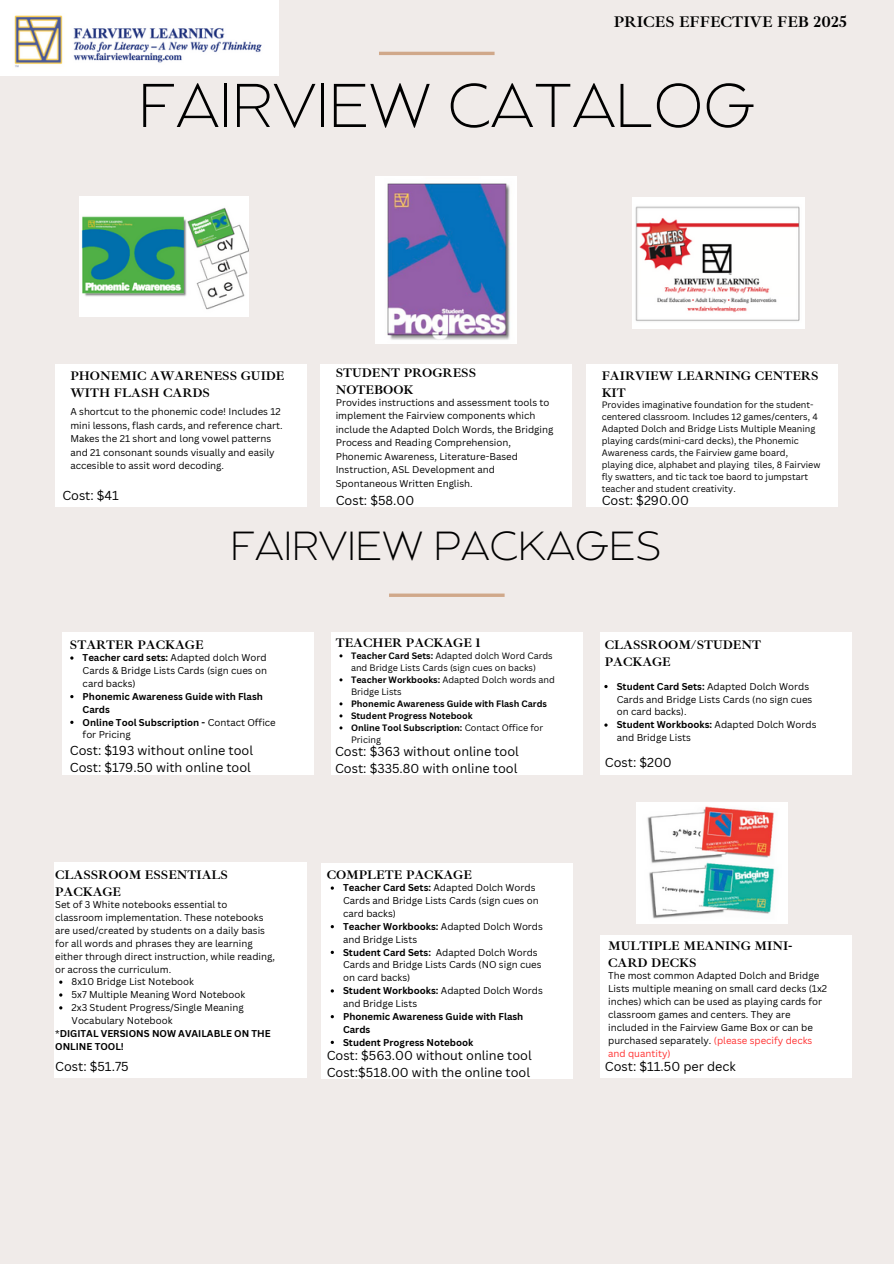
<style>
.page{position:relative;width:894px;height:1264px;background:#fff}
.page>*{position:absolute;margin:0;border:0;box-sizing:border-box;transform-origin:0 0}
.t1{font:200 61.5px "Balgin";color:#000}
.t2{font:200 40.5px "Balgin";color:#000}
.t3{font:700 15.75px "Ibarra Real Nova";color:#000}
.t4{font:700 12.75px/17px "Ibarra Real Nova";color:#000}
.t5{font:12.6px/16.8px "Canva Sans";color:#000}
.t6{font:9.6px/12.9px "Canva Sans";color:#000}
.t7{font:700 9.6px/12.9px "Canva Sans";color:#000}
.t8{font:9px/12px "Canva Sans";color:#000}
.t9{font:700 9px/12px "Canva Sans";color:#000}
.s1{font-weight:700}
.s2{font-weight:400}
.s3{color:#ff3131}
</style>
<div class="page">
<div style="left:0;top:0;width:893px;height:1263px;background:#f0ebe9"></div>
<div style="left:55px;top:364px;width:252px;height:143px;background:#fff"></div>
<div style="left:62px;top:632px;width:252px;height:142px;background:#fff"></div>
<div style="left:54px;top:862px;width:252px;height:216px;background:#fff"></div>
<div style="left:320px;top:364px;width:252px;height:143px;background:#fff"></div>
<div style="left:331px;top:632px;width:252px;height:142px;background:#fff"></div>
<div style="left:321px;top:862px;width:251px;height:216px;background:#fff"></div>
<div style="left:586px;top:364px;width:251px;height:143px;background:#fff"></div>
<div style="left:600px;top:632px;width:251px;height:142px;background:#fff"></div>
<div style="left:600px;top:935px;width:251px;height:143px;background:#fff"></div>
<hr style="left:379px;top:52px;width:115px;height:3px;background:#d0a88a">
<img style="left:80px;top:196px;width:168px;height:121px">
<img style="left:375px;top:176px;width:141px;height:168px">
<img style="left:632px;top:198px;width:172px;height:130px">
<svg style="left:389px;top:593px;width:115px;height:4px"></svg>
<img style="left:636px;top:802px;width:151px;height:121px">
<svg style="left:330px;top:950px;width:4px;height:4px"></svg>
<img style="left:0;top:0;width:278px;height:75px">
<p class="t3" style="left:613px;top:12px;width:234px">PRICES EFFECTIVE FEB 2025</p>
<p class="t1" style="left:138px;top:81px;width:618px">FAIRVIEW CATALOG</p>
<p class="t4" style="left:70px;top:367px;width:215px">PHONEMIC AWARENESS GUIDE<br>WITH FLASH CARDS</p>
<h5 class="t6" style="left:70px;top:405px;width:213px;line-height:13.5px">A shortcut to the phonemic code! Includes 12 mini lessons, flash cards, and reference chart.<br>Makes the 21 short and long vowel patterns and 21 consonant sounds visually and easily accesible to assit word decoding.</h5>
<p class="t5" style="left:62px;top:487px;width:58px">Cost: $41</p>
<h1 class="t4" style="left:335px;top:364px;width:142px">STUDENT PROGRESS<br>NOTEBOOK</h1>
<p class="t4" style="left:601px;top:367px;width:218px">FAIRVIEW LEARNING CENTERS<br>KIT</p>
<h4 class="t6" style="left:335px;top:395px;width:219px;line-height:13.5px">Provides instructions and assessment tools to implement the Fairview components which include the Adapted Dolch Words, the Bridging Process and Reading Comprehension, Phonemic Awareness, Literature-Based Instruction, ASL Development and Spontaneous Written English.</h4>
<p class="t8" style="left:601px;top:398px;width:220px">Provides imaginative foundation for the student&shy;centered classroom. Includes 12 games/centers, 4<br>Adapted Dolch and Bridge Lists Multiple Meaning playing cards(mini-card decks), the Phonemic Awareness cards, the Fairview game board, playing dice, alphabet and playing tiles, 8 Fairview fly swatters, and tic tack toe baord to jumpstart teacher and student creativity.</p>
<p class="t5" style="left:335px;top:491px;width:80px">Cost: $58.00</p>
<p class="t5" style="left:601px;top:491px;width:89px">Cost: $290.00</p>
<p class="t2" style="left:230px;top:530px;width:432px">FAIRVIEW PACKAGES</p>
<p class="t4" style="left:70px;top:636px;width:135px">STARTER PACKAGE</p>
<p class="t4" style="left:335px;top:634px;width:146px">TEACHER PACKAGE 1</p>
<p class="t8" style="left:351px;top:649px;width:203px"><span class="s1">Teacher Card Sets:</span> Adapted dolch Word Cards and Bridge Lists Cards (sign cues on backs)</p>
<p class="t8" style="left:351px;top:673px;width:205px"><span class="s1">Teacher Workbooks:</span> Adapted Dolch words and<br>Bridge Lists</p>
<p class="t9" style="left:351px;top:697px;width:197px">Phonemic Awareness Guide with Flash Cards</p>
<h5 class="t9" style="left:351px;top:709px;width:123px">Student Progress Notebook</h5>
<h4 class="t9" style="left:351px;top:721px;width:194px">Online Tool Subscription: <span class="s2">Contact Office for<br>Pricing</span></h4>
<h4 class="t6" style="left:83px;top:651px;width:186px;text-align:justify"><span class="s1">Teacher card sets:</span> Adapted dolch Word Cards &amp; Bridge Lists Cards (sign cues on card backs)</h4>
<p class="t7" style="left:83px;top:689px;width:182px">Phonemic Awareness Guide with Flash<br>Cards</p>
<h5 class="t7" style="left:83px;top:715px;width:194px">Online Tool Subscription - <span class="s2">Contact Office for Pricing</span></h5>
<p class="t5" style="left:70px;top:741px;width:185px">Cost: $193 without online tool<br>Cost: $179.50 with online tool</p>
<h5 class="t5" style="left:335px;top:743px;width:185px">Cost: $363 without online tool<br>Cost: $335.80 with online tool</h5>
<h4 class="t4" style="left:604px;top:636px;width:158px">CLASSROOM/STUDENT<br>PACKAGE</h4>
<p class="t6" style="left:616px;top:679px;width:197px"><span class="s1">Student Card Sets:</span> Adapted Dolch Words<br>Cards and Bridge Lists Cards (no sign cues on card backs).</p>
<h5 class="t6" style="left:616px;top:718px;width:201px"><span class="s1">Student Workbooks:</span> Adapted Dolch Words and Bridge Lists</h5>
<p class="t5" style="left:604px;top:753px;width:68px">Cost: $200</p>
<h3 class="t4" style="left:55px;top:866px;width:174px">CLASSROOM ESSENTIALS<br>PACKAGE</h3>
<p class="t4" style="left:326px;top:866px;width:147px">COMPLETE PACKAGE</p>
<p class="t6" style="left:343px;top:881px;width:197px"><span class="s1">Teacher Card Sets:</span> Adapted Dolch Words<br>Cards and Bridge Lists Cards (sign cues on card backs)</p>
<p class="t6" style="left:343px;top:919px;width:201px"><span class="s1">Teacher Workbooks:</span> Adapted Dolch Words and Bridge Lists</p>
<p class="t6" style="left:343px;top:945px;width:200px"><span class="s1">Student Card Sets:</span> Adapted Dolch Words<br>Cards and Bridge Lists Cards (NO sign cues on card backs)</p>
<p class="t6" style="left:343px;top:984px;width:201px"><span class="s1">Student Workbooks:</span> Adapted Dolch Words and Bridge Lists</p>
<p class="t7" style="left:343px;top:1009px;width:182px">Phonemic Awareness Guide with Flash<br>Cards</p>
<h5 class="t7" style="left:343px;top:1035px;width:132px">Student Progress Notebook</h5>
<h4 class="t6" style="left:55px;top:898px;width:221px">Set of 3 White notebooks essential to classroom implementation. These notebooks are used/created by students on a daily basis for all words and phrases they are learning either through direct instruction, while reading, or across the curriculum.</h4>
<p class="t6" style="left:72px;top:975px;width:124px">8x10 Bridge List Notebook</p>
<h5 class="t6" style="left:72px;top:988px;width:175px">5x7 Multiple Meaning Word Notebook</h5>
<h2 class="t6" style="left:72px;top:1000px;width:174px">2x3 Student Progress/Single Meaning<br>Vocabulary Notebook</h2>
<p class="t7" style="left:55px;top:1026px;width:217px"><span class="s2">*</span>DIGITAL VERSIONS NOW AVAILABLE ON THE<br>ONLINE TOOL!</p>
<p class="t4" style="left:608px;top:937px;width:185px">MULTIPLE MEANING MINI-<br>CARD DECKS</p>
<h4 class="t6" style="left:608px;top:969px;width:220px">The most common Adapted Dolch and Bridge Lists multiple meaning on small card decks (1x2 inches) which can be used as playing cards for classroom games and centers. They are included in the Fairview Game Box or can be purchased separately. <span class="s3">(please specify decks and quantity)</span></h4>
<p class="t5" style="left:326px;top:1046px;width:206px">Cost: $563.00 without online tool<br>Cost:$518.00 with the online tool</p>
<h4 class="t5" style="left:55px;top:1057px;width:75px">Cost: $51.75</h4>
<p class="t5" style="left:604px;top:1057px;width:132px">Cost: $11.50 per deck</p>
</div>
